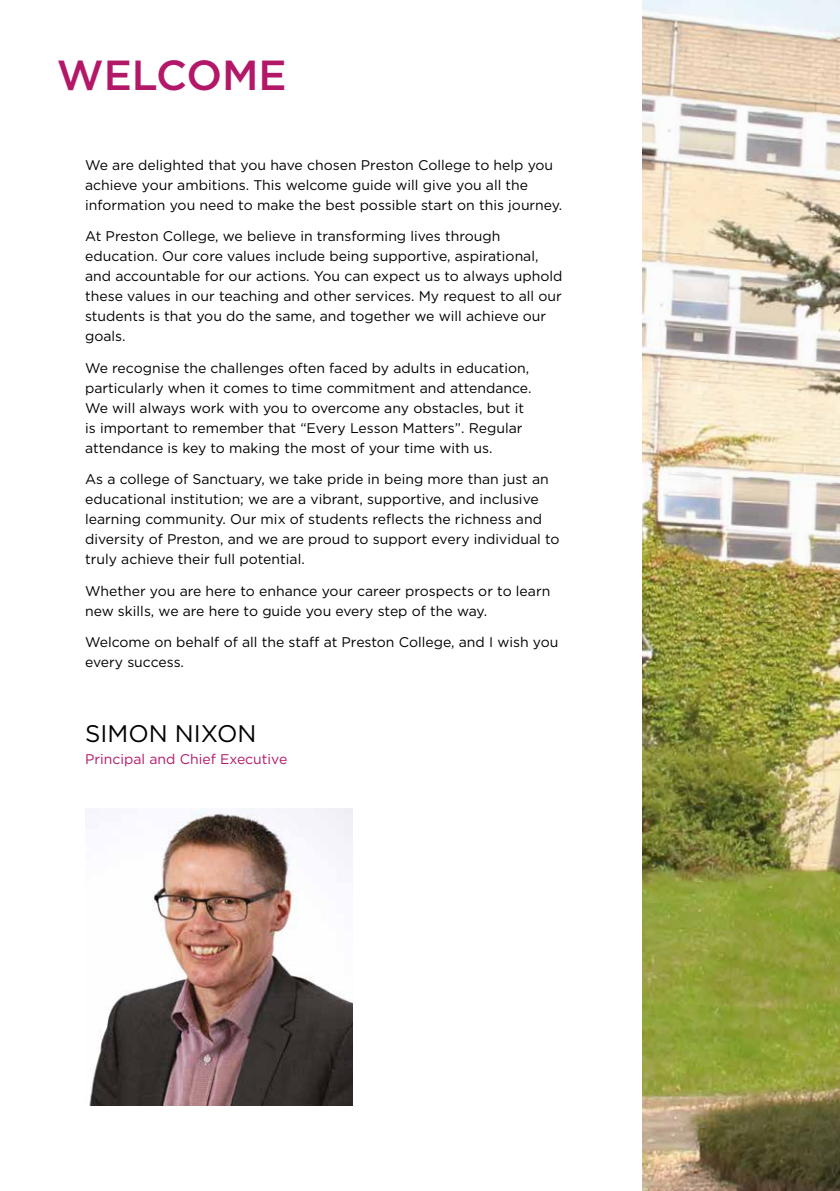
<style>
.page{position:relative;width:840px;height:1191px;background:#fff}
.page>*{position:absolute;margin:0;border:0;box-sizing:border-box;transform-origin:0 0}
.t1{font:500 42px "Gotham";color:#b31868}
.t2{font:24px "Gotham";color:#000}
.t3{font:14px/20px "Gotham";color:#000}
.t4{font:14px "Gotham";color:#b31868}
</style>
<div class="page">
<img style="left:642px;top:0;width:197px;height:1191px">
<img style="left:85px;top:808px;width:267px;height:297px">
<h1 class="t1" style="left:57px;top:48px;width:231px">WELCOME</h1>
<p class="t3" style="left:85px;top:155px;width:478px">We are delighted that you have chosen Preston College to help you achieve your ambitions. This welcome guide will give you all the information you need to make the best possible start on this journey.</p>
<p class="t3" style="left:85px;top:226px;width:478px">At Preston College, we believe in transforming lives through education. Our core values include being supportive, aspirational, and accountable for our actions. You can expect us to always uphold these values in our teaching and other services. My request to all our students is that you do the same, and together we will achieve our goals.</p>
<p class="t3" style="left:85px;top:357px;width:447px">We recognise the challenges often faced by adults in education, particularly when it comes to time commitment and attendance.<br>We will always work with you to overcome any obstacles, but it is important to remember that “Every Lesson Matters”. Regular attendance is key to making the most of your time with us.</p>
<p class="t3" style="left:85px;top:469px;width:475px">As a college of Sanctuary, we take pride in being more than just an educational institution; we are a vibrant, supportive, and inclusive learning community. Our mix of students reflects the richness and diversity of Preston, and we are proud to support every individual to truly achieve their full potential.</p>
<p class="t3" style="left:85px;top:580px;width:466px">Whether you are here to enhance your career prospects or to learn new skills, we are here to guide you every step of the way.</p>
<p class="t3" style="left:85px;top:631px;width:474px">Welcome on behalf of all the staff at Preston College, and I wish you every success.</p>
<h2 class="t2" style="left:85px;top:718px;width:173px">SIMON NIXON</h2>
<p class="t4" style="left:85px;top:750px;width:204px">Principal and Chief Executive</p>
</div>
